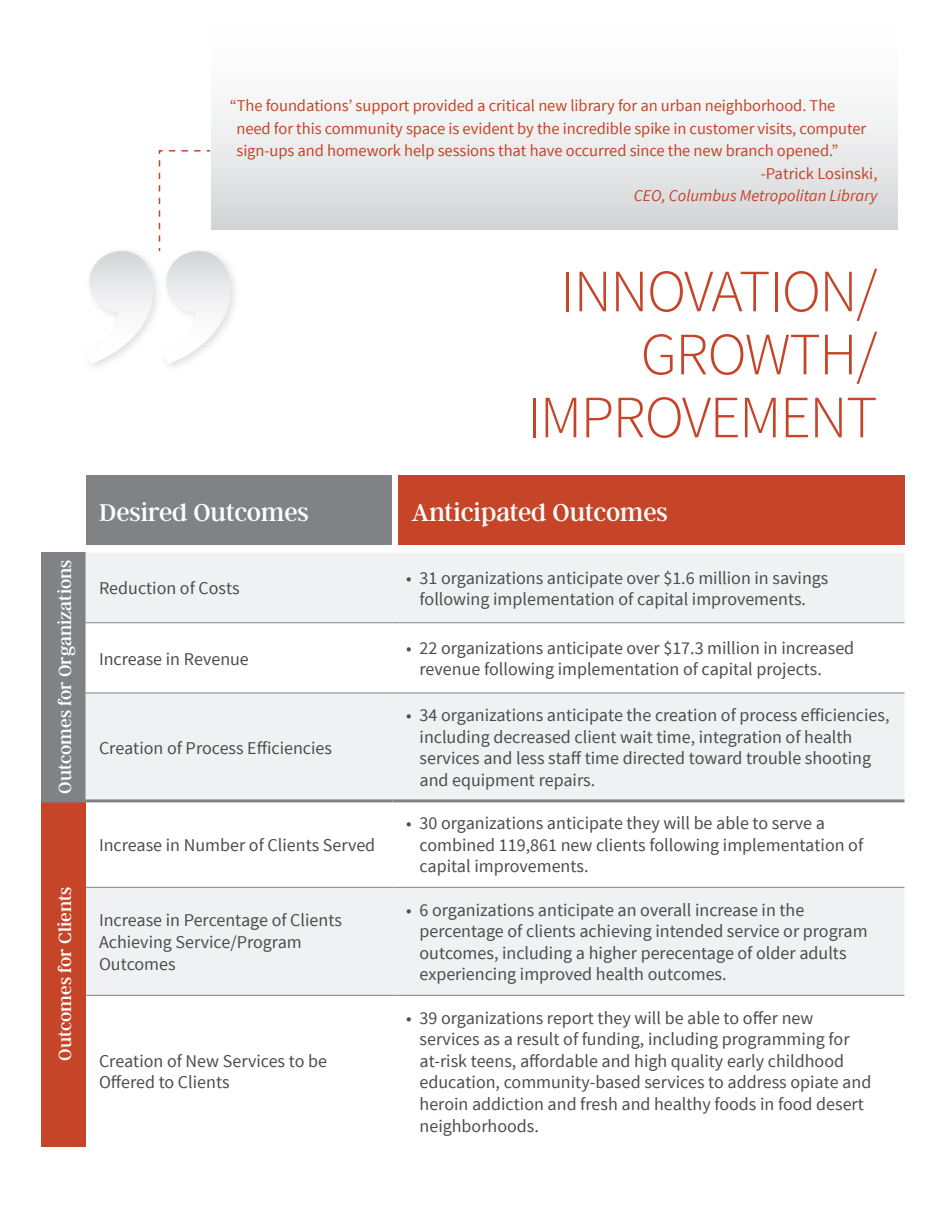
<style>
.page{position:relative;width:945px;height:1215px;background:#fff}
.page>*{position:absolute;margin:0;border:0;box-sizing:border-box;transform-origin:0 0}
.t1{font:300 60px/63px "Source Sans Pro";letter-spacing:-.025em;color:#c64427;text-align:right}
.t2{font:27px "Argent CF";color:#fff}
.t3{font:19.5px "Argent CF";color:#fff}
.t4{font:18px/21.6px "Source Sans Pro";color:#4b4c4d}
.t5{font:16.5px "Source Sans Pro";letter-spacing:-.005em;color:#c64427}
.t6{font:italic 16.5px "Source Sans Pro";color:#c64427}
</style>
<div class="page">
<div style="left:211px;top:0;width:687px;height:229px;background:linear-gradient(to bottom,#fff,#d8dadc)"></div>
<div style="left:41px;top:553px;width:45px;height:248px;background:#808285"></div>
<div style="left:86px;top:553px;width:818px;height:69px;background:#f0f1f2"></div>
<svg style="left:86px;top:623px;width:818px;height:372px;fill:#f0f1f2"></svg>
<div style="left:41px;top:801px;width:45px;height:346px;background:#c64427"></div>
<hr style="left:86px;top:622px;width:307px;height:1px;background:#808285">
<hr style="left:393px;top:622px;width:511px;height:1px;background:#808285">
<hr style="left:86px;top:693px;width:307px;height:1px;background:#808285">
<hr style="left:393px;top:693px;width:511px;height:1px;background:#808285">
<hr style="left:86px;top:887px;width:307px;height:1px;background:#808285">
<hr style="left:393px;top:887px;width:511px;height:1px;background:#808285">
<hr style="left:86px;top:995px;width:307px;height:1px;background:#808285">
<hr style="left:393px;top:995px;width:511px;height:1px;background:#808285">
<hr style="left:86px;top:799px;width:307px;height:3px;background:#808285">
<hr style="left:393px;top:799px;width:511px;height:3px;background:#808285">
<hr style="left:41px;top:799px;width:45px;height:3px;background:#808285">
<div style="left:86px;top:475px;width:306px;height:70px;background:#808285"></div>
<div style="left:398px;top:475px;width:506px;height:70px;background:#c64427"></div>
<svg style="left:89px;top:149px;width:141px;height:215px"></svg>
<p class="t5" style="left:230px;top:95px;width:607px">“The foundations’ support provided a critical new library for an urban neighborhood. The</p>
<p class="t5" style="left:237px;top:118px;width:631px">need for this community space is evident by the incredible spike in customer visits, computer</p>
<p class="t5" style="left:237px;top:140px;width:603px">sign‑ups and homework help sessions that have occurred since the new branch opened.”</p>
<p class="t5" style="left:761px;top:163px;width:118px">-Patrick Losinski,</p>
<p class="t6" style="left:634px;top:186px;width:245px">CEO, Columbus Metropolitan Library</p>
<h1 class="t1" style="left:527px;top:260px;width:352px">INNOVATION/<br>GROWTH/<br>IMPROVEMENT</h1>
<p class="t3" style="left:54px;top:794px;width:235px;rotate:-90deg">Outcomes for Organizations</p>
<p class="t3" style="left:54px;top:1061px;width:175px;rotate:-90deg">Outcomes for Clients</p>
<h2 class="t2" style="left:99px;top:497px;width:211px">Desired Outcomes</h2>
<h2 class="t2" style="left:411px;top:497px;width:258px">Anticipated Outcomes</h2>
<p class="t4" style="left:99px;top:578px;width:142px">Reduction of Costs</p>
<p class="t4" style="left:406px;top:567px;width:424px;text-align:center">• 31 organizations anticipate over $1.6 million in savings following implementation of capital improvements.</p>
<p class="t4" style="left:99px;top:648px;width:151px">Increase in Revenue</p>
<p class="t4" style="left:420px;top:637px;width:436px;text-indent:-14px">• 22 organizations anticipate over $17.3 million in increased revenue following implementation of capital projects.</p>
<p class="t4" style="left:99px;top:737px;width:235px">Creation of Process Efficiencies</p>
<p class="t4" style="left:99px;top:834px;width:278px">Increase in Number of Clients Served</p>
<p class="t4" style="left:420px;top:705px;width:471px;text-indent:-14px">• 34 organizations anticipate the creation of process efficiencies, including decreased client wait time, integration of health services and less staff time directed toward trouble shooting and equipment repairs.</p>
<p class="t4" style="left:420px;top:813px;width:445px;text-indent:-14px">• 30 organizations anticipate they will be able to serve a combined 119,861 new clients following implementation of capital improvements.</p>
<p class="t4" style="left:99px;top:910px;width:244px">Increase in Percentage of Clients<br>Achieving Service/Program<br>Outcomes</p>
<p class="t4" style="left:420px;top:899px;width:450px;text-indent:-14px">• 6 organizations anticipate an overall increase in the percentage of clients achieving intended service or program outcomes, including a higher perecentage of older adults experiencing improved health outcomes.</p>
<p class="t4" style="left:99px;top:1050px;width:229px">Creation of New Services to be<br>Offered to Clients</p>
<p class="t4" style="left:420px;top:1007px;width:453px;text-indent:-14px">• 39 organizations report they will be able to offer new services as a result of funding, including programming for at-risk teens, affordable and high quality early childhood education, community-based services to address opiate and heroin addiction and fresh and healthy foods in food desert neighborhoods.</p>
</div>
